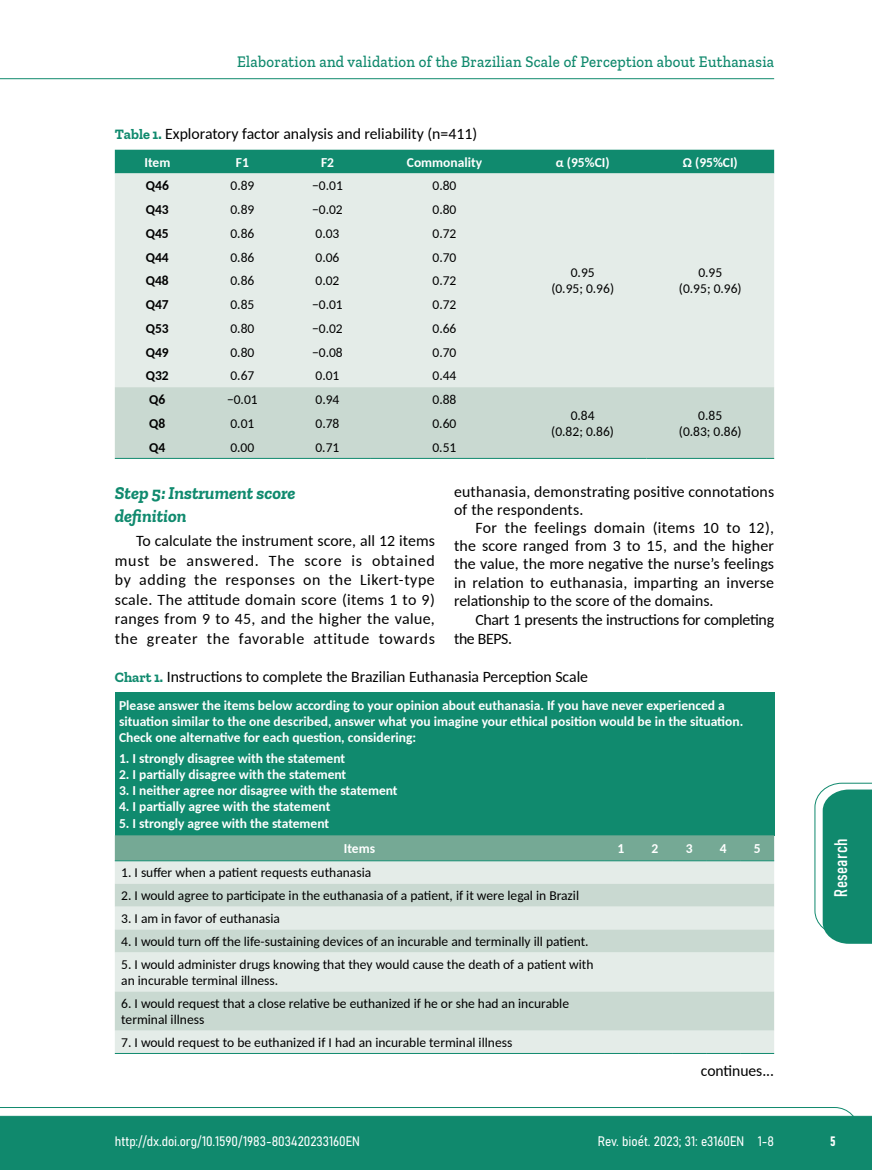
<style>
.page{position:relative;width:872px;height:1170px;background:#fff}
.page>*{position:absolute;margin:0;border:0;box-sizing:border-box;transform-origin:0 0}
.t1{font:italic 700 18px/23.1px "Zilla Slab";color:#108a6e}
.t2{font:18px "Bahnschrift";letter-spacing:.02em;color:#fff}
.t3{font:500 16.5px "Zilla Slab";letter-spacing:.02em;color:#10896d;scale:.9 1}
.t4{font:15.75px/19.5px "Carlito";color:#000;text-align:justify}
.t5{font:13.5px/16.2px "Carlito";color:#000;text-align:center}
.t6{font:700 13.5px/16.2px "Carlito";color:#fff}
.t7{font:13.5px "Bahnschrift";color:#fff}
.t8{font:700 13.5px "Carlito";color:#000}
.s1{font-family:"Zilla Slab";font-weight:700;font-size:14.25px;color:#108a6e}
</style>
<div class="page">
<svg style="left:0;top:1107px;width:859px;height:62px;background:#2e977f"></svg>
<hr style="left:0;top:78px;width:774px;height:1px;background:#10896d">
<div style="left:115px;top:150px;width:659px;height:23px;background:#108a6e"></div>
<div style="left:115px;top:173px;width:659px;height:214px;background:#e4ece8"></div>
<div style="left:115px;top:387px;width:659px;height:71px;background:#c9d9d1"></div>
<hr style="left:519px;top:458px;width:127px;height:1px;background:#108a6e">
<hr style="left:646px;top:458px;width:128px;height:1px;background:#108a6e">
<hr style="left:115px;top:458px;width:85px;height:1px;background:#108a6e">
<hr style="left:200px;top:458px;width:85px;height:1px;background:#108a6e">
<hr style="left:285px;top:458px;width:85px;height:1px;background:#108a6e">
<hr style="left:370px;top:458px;width:149px;height:1px;background:#108a6e">
<div style="left:115px;top:692px;width:659px;height:143px;background:#108a6e"></div>
<div style="left:115px;top:835px;width:659px;height:25px;background:#75a995"></div>
<div style="left:115px;top:861px;width:659px;height:191px;background:#e4ece8"></div>
<svg style="left:115px;top:883px;width:659px;height:147px;background:#d4e1da"></svg>
<hr style="left:115px;top:860px;width:489px;height:1px;background:#108a6e">
<hr style="left:604px;top:860px;width:34px;height:1px;background:#108a6e">
<hr style="left:638px;top:860px;width:34px;height:1px;background:#108a6e">
<hr style="left:672px;top:860px;width:34px;height:1px;background:#108a6e">
<hr style="left:706px;top:860px;width:34px;height:1px;background:#108a6e">
<hr style="left:740px;top:860px;width:34px;height:1px;background:#108a6e">
<hr style="left:115px;top:1052px;width:489px;height:1px;background:#108a6e">
<hr style="left:604px;top:1052px;width:34px;height:1px;background:#108a6e">
<hr style="left:638px;top:1052px;width:34px;height:1px;background:#108a6e">
<hr style="left:672px;top:1052px;width:34px;height:1px;background:#108a6e">
<hr style="left:706px;top:1052px;width:34px;height:1px;background:#108a6e">
<hr style="left:740px;top:1052px;width:34px;height:1px;background:#108a6e">
<svg style="left:814px;top:782px;width:58px;height:161px"></svg>
<p class="t3" style="left:237px;top:53px;width:598px">Elaboration and validation of the Brazilian Scale of Perception about Euthanasia</p>
<p class="t4" style="left:115px;top:124px;width:364px"><span class="s1">Table 1.</span> Exploratory factor analysis and reliability (n=411)</p>
<p class="t6" style="left:144px;top:153px;width:27px">Item</p>
<p class="t6" style="left:236px;top:153px;width:15px">F1</p>
<p class="t6" style="left:321px;top:153px;width:15px">F2</p>
<p class="t6" style="left:407px;top:153px;width:77px">Commonality</p>
<p class="t6" style="left:556px;top:153px;width:55px">α (95%CI)</p>
<p class="t6" style="left:683px;top:153px;width:56px">Ω (95%CI)</p>
<p class="t8" style="left:146px;top:177px;width:24px">Q46</p>
<p class="t5" style="left:230px;top:177px;width:25px">0.89</p>
<p class="t5" style="left:312px;top:177px;width:32px">−0.01</p>
<p class="t5" style="left:432px;top:177px;width:25px">0.80</p>
<p class="t8" style="left:146px;top:200px;width:24px">Q43</p>
<p class="t5" style="left:230px;top:201px;width:25px">0.89</p>
<p class="t5" style="left:312px;top:201px;width:32px">−0.02</p>
<p class="t5" style="left:432px;top:201px;width:25px">0.80</p>
<p class="t8" style="left:146px;top:224px;width:24px">Q45</p>
<p class="t5" style="left:230px;top:225px;width:25px">0.86</p>
<p class="t5" style="left:315px;top:225px;width:25px">0.03</p>
<p class="t5" style="left:432px;top:225px;width:25px">0.72</p>
<p class="t8" style="left:146px;top:248px;width:24px">Q44</p>
<p class="t5" style="left:230px;top:248px;width:25px">0.86</p>
<p class="t5" style="left:315px;top:248px;width:25px">0.06</p>
<p class="t5" style="left:432px;top:248px;width:25px">0.70</p>
<p class="t8" style="left:146px;top:271px;width:24px">Q48</p>
<p class="t5" style="left:230px;top:272px;width:25px">0.86</p>
<p class="t5" style="left:315px;top:272px;width:25px">0.02</p>
<p class="t5" style="left:432px;top:272px;width:25px">0.72</p>
<p class="t8" style="left:146px;top:295px;width:24px">Q47</p>
<p class="t5" style="left:230px;top:296px;width:25px">0.85</p>
<p class="t5" style="left:312px;top:296px;width:32px">−0.01</p>
<p class="t5" style="left:432px;top:296px;width:25px">0.72</p>
<p class="t8" style="left:146px;top:319px;width:24px">Q53</p>
<p class="t5" style="left:230px;top:319px;width:25px">0.80</p>
<p class="t5" style="left:312px;top:319px;width:32px">−0.02</p>
<p class="t5" style="left:432px;top:319px;width:25px">0.66</p>
<p class="t8" style="left:146px;top:343px;width:24px">Q49</p>
<p class="t5" style="left:230px;top:343px;width:25px">0.80</p>
<p class="t5" style="left:312px;top:343px;width:32px">−0.08</p>
<p class="t5" style="left:432px;top:343px;width:25px">0.70</p>
<p class="t8" style="left:146px;top:366px;width:24px">Q32</p>
<p class="t5" style="left:230px;top:367px;width:25px">0.67</p>
<p class="t5" style="left:315px;top:367px;width:25px">0.01</p>
<p class="t5" style="left:432px;top:367px;width:25px">0.44</p>
<p class="t8" style="left:149px;top:390px;width:18px">Q6</p>
<p class="t5" style="left:227px;top:391px;width:32px">−0.01</p>
<p class="t5" style="left:315px;top:391px;width:25px">0.94</p>
<p class="t5" style="left:432px;top:391px;width:25px">0.88</p>
<p class="t5" style="left:551px;top:264px;width:64px">0.95<br>(0.95; 0.96)</p>
<p class="t5" style="left:679px;top:264px;width:64px">0.95<br>(0.95; 0.96)</p>
<p class="t5" style="left:551px;top:406px;width:64px">0.84<br>(0.82; 0.86)</p>
<p class="t5" style="left:679px;top:406px;width:64px">0.85<br>(0.83; 0.86)</p>
<p class="t8" style="left:149px;top:414px;width:18px">Q8</p>
<p class="t5" style="left:230px;top:414px;width:25px">0.01</p>
<p class="t5" style="left:315px;top:414px;width:25px">0.78</p>
<p class="t5" style="left:432px;top:414px;width:25px">0.60</p>
<p class="t8" style="left:149px;top:438px;width:18px">Q4</p>
<p class="t5" style="left:230px;top:438px;width:25px">0.00</p>
<p class="t5" style="left:315px;top:438px;width:25px">0.71</p>
<p class="t5" style="left:432px;top:438px;width:25px">0.51</p>
<h1 class="t1" style="left:115px;top:482px;width:182px">Step 5: Instrument score definition</h1>
<p class="t4" style="left:115px;top:530px;width:321px;text-indent:21px">To calculate the instrument score, all 12 items must be answered. The score is obtained by adding the responses on the Likert-type scale. The attitude domain score (items 1 to 9) ranges from 9 to 45, and the higher the value, the greater the favorable attitude towards</p>
<p class="t4" style="left:454px;top:482px;width:321px;line-height:18.1px">euthanasia, demonstrating positive connotations of the respondents.</p>
<p class="t4" style="left:454px;top:518px;width:321px;line-height:18.1px;text-indent:21px">For the feelings domain (items 10 to 12), the score ranged from 3 to 15, and the higher the value, the more negative the nurse’s feelings in relation to euthanasia, imparting an inverse relationship to the score of the domains.</p>
<p class="t4" style="left:454px;top:609px;width:322px;line-height:19px;text-indent:21px">Chart 1 presents the instructions for completing the BEPS.</p>
<p class="t4" style="left:115px;top:666px;width:475px"><span class="s1">Chart 1.</span> Instructions to complete the Brazilian Euthanasia Perception Scale</p>
<p class="t6" style="left:119px;top:696px;width:625px">Please answer the items below according to your opinion about euthanasia. If you have never experienced a situation similar to the one described, answer what you imagine your ethical position would be in the situation.<br>Check one alternative for each question, considering:</p>
<p class="t6" style="left:119px;top:749px;width:228px">1. I strongly disagree with the statement</p>
<p class="t6" style="left:119px;top:765px;width:229px">2. I partially disagree with the statement</p>
<p class="t6" style="left:119px;top:782px;width:280px">3. I neither agree nor disagree with the statement</p>
<p class="t6" style="left:119px;top:798px;width:213px">4. I partially agree with the statement</p>
<p class="t6" style="left:119px;top:814px;width:212px">5. I strongly agree with the statement</p>
<p class="t6" style="left:344px;top:839px;width:33px">Items</p>
<p class="t6" style="left:617px;top:839px;width:8px">1</p>
<p class="t6" style="left:651px;top:839px;width:8px">2</p>
<p class="t6" style="left:685px;top:839px;width:8px">3</p>
<p class="t6" style="left:719px;top:839px;width:8px">4</p>
<p class="t6" style="left:753px;top:839px;width:8px">5</p>
<p class="t5" style="left:121px;top:864px;width:251px">1. I suffer when a patient requests euthanasia</p>
<p class="t5" style="left:121px;top:886px;width:459px">2. I would agree to participate in the euthanasia of a patient, if it were legal in Brazil</p>
<p class="t5" style="left:121px;top:909px;width:160px">3. I am in favor of euthanasia</p>
<p class="t5" style="left:121px;top:932px;width:469px">4. I would turn off the life-sustaining devices of an incurable and terminally ill patient.</p>
<p class="t5" style="left:121px;top:955px;width:474px;text-align:left">5. I would administer drugs knowing that they would cause the death of a patient with an incurable terminal illness.</p>
<p class="t5" style="left:121px;top:994px;width:449px;text-align:left">6. I would request that a close relative be euthanized if he or she had an incurable terminal illness</p>
<p class="t5" style="left:121px;top:1033px;width:392px">7. I would request to be euthanized if I had an incurable terminal illness</p>
<p class="t4" style="left:701px;top:1060px;width:75px">continues...</p>
<h1 class="t2" style="left:827px;top:896px;width:59px;rotate:-90deg">Research</h1>
<p class="t7" style="left:115px;top:1131px;width:247px">http://dx.doi.org/10.1590/1983-803420233160EN</p>
<p class="t7" style="left:598px;top:1131px;width:178px">Rev. bioét. 2023; 31: e3160EN 1-8</p>
<p class="t7" style="left:830px;top:1130px;width:7px">5</p>
</div>
